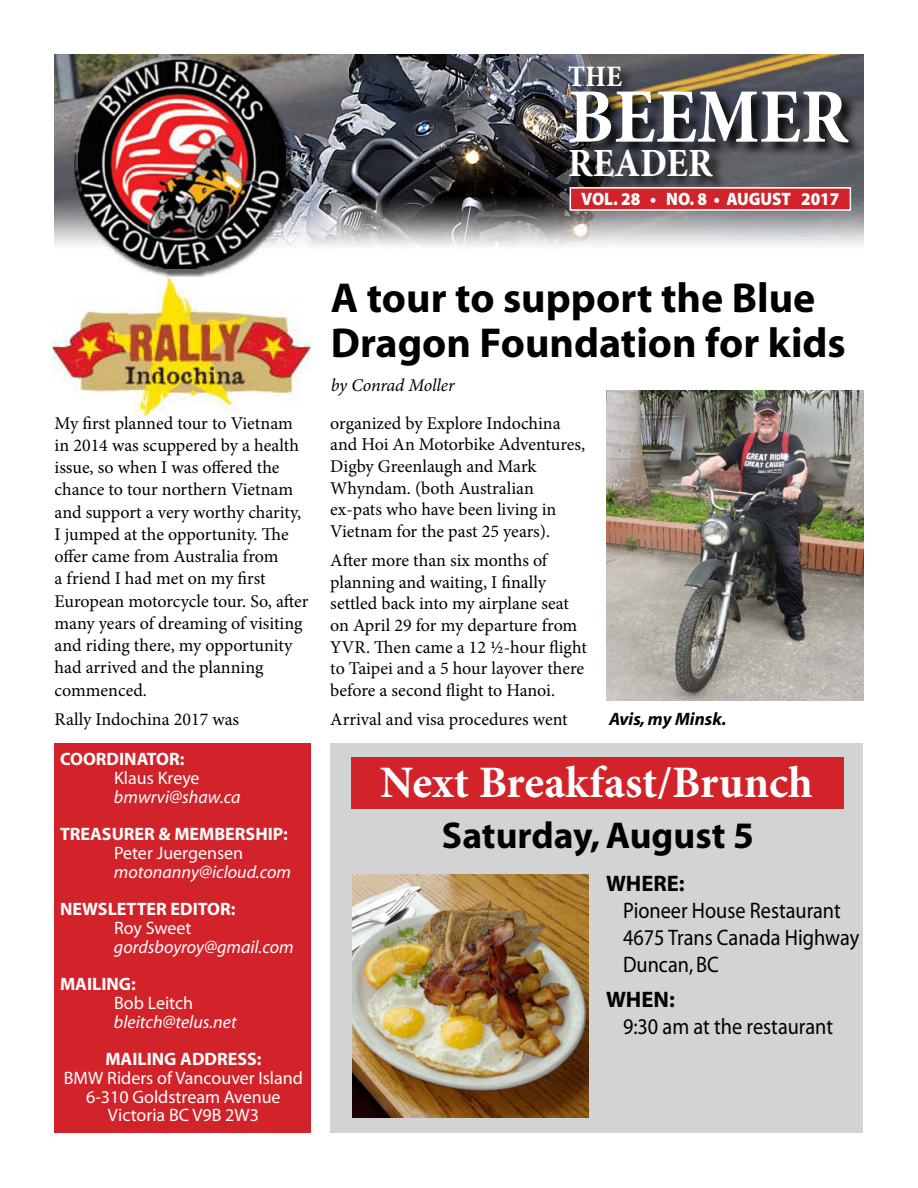
<style>
.page{position:relative;width:918px;height:1188px;background:#fff}
.page>*{position:absolute;margin:0;border:0;box-sizing:border-box;transform-origin:0 0}
.t1{font:700 condensed 78px "Minion Pro";color:#fff}
.t2{font:700 45px "Minion Pro";color:#fff}
.Headline{font:700 42px/45px "Myriad";color:#000}
.t3{font:700 condensed 40.5px "Minion Pro";color:#fff}
.t4{font:700 37.5px "Myriad";color:#000}
.t5{font:700 condensed 30px "Minion Pro";color:#fff}
.t6{font:22.5px "Myriad";color:#000;scale:.9 1}
.t7{font:700 22.5px "Myriad";color:#000}
.t8{font:18px/22.2px "Minion Pro";letter-spacing:-.005em;color:#000}
.t9{font:18px "Myriad";color:#fff}
.t10{font:700 18px "Myriad";color:#fff}
.t11{font:italic 18px "Myriad";color:#fff}
.t12{font:900 18px "Myriad Pro";color:#fff;scale:.93 1}
.bylines{font:italic 18px "Minion Pro";letter-spacing:-.01em;color:#000}
.cutline2{font:italic 700 18px "Myriad";color:#000}
</style>
<div class="page">
<div style="left:331px;top:743px;width:532px;height:390px;background:#d1d3d4"></div>
<img style="left:54px;top:54px;width:810px;height:224px">
<div style="left:569px;top:66px;width:295px;height:126px;background:#000;opacity:.9"></div>
<div style="left:570px;top:187px;width:281px;height:24px;background:#d2232a;border:2px solid #fff"></div>
<div style="left:55px;top:743px;width:256px;height:390px;background:#d2232a"></div>
<div style="left:352px;top:758px;width:492px;height:51px;background:#d2232a"></div>
<img style="left:352px;top:875px;width:236px;height:242px">
<img style="left:52px;top:278px;width:258px;height:138px">
<img style="left:606px;top:391px;width:258px;height:309px">
<p class="t5" style="left:568px;top:56px;width:55px">THE</p>
<p class="t1" style="left:568px;top:63px;width:282px">BEEMER</p>
<p class="t3" style="left:568px;top:135px;width:146px">READER</p>
<p class="t12" style="left:581px;top:188px;width:279px">VOL. 28 • NO. 8 • AUGUST 2017</p>
<p class="t8" style="left:55px;top:412px;width:255px">My first planned tour to Vietnam in 2014 was scuppered by a health issue, so when I was offered the chance to tour northern Vietnam and support a very worthy charity,<br>I jumped at the opportunity. The offer came from Australia from<br>a friend I had met on my first<br>European motorcycle tour. So, after many years of dreaming of visiting and riding there, my opportunity had arrived and the planning commenced.</p>
<p class="t8" style="left:55px;top:709px;width:186px">Rally Indochina 2017 was</p>
<p class="t10" style="left:60px;top:750px;width:126px">COORDINATOR:</p>
<p class="t9" style="left:114px;top:769px;width:87px">Klaus Kreye</p>
<p class="t11" style="left:114px;top:788px;width:128px">bmwrvi@shaw.ca</p>
<p class="t10" style="left:60px;top:825px;width:229px">TREASURER &amp; MEMBERSHIP:</p>
<p class="t9" style="left:114px;top:844px;width:131px">Peter Juergensen</p>
<p class="t11" style="left:114px;top:863px;width:179px">motonanny@icloud.com</p>
<p class="t10" style="left:60px;top:900px;width:177px">NEWSLETTER EDITOR:</p>
<p class="t9" style="left:114px;top:919px;width:79px">Roy Sweet</p>
<p class="t11" style="left:114px;top:938px;width:181px">gordsboyroy@gmail.com</p>
<p class="t10" style="left:60px;top:975px;width:77px">MAILING:</p>
<p class="t9" style="left:114px;top:994px;width:81px">Bob Leitch</p>
<p class="t11" style="left:114px;top:1013px;width:124px">bleitch@telus.net</p>
<p class="t10" style="left:105px;top:1050px;width:158px">MAILING ADDRESS:</p>
<p class="t9" style="left:64px;top:1069px;width:241px">BMW Riders of Vancouver Island</p>
<p class="t9" style="left:86px;top:1088px;width:196px">6-310 Goldstream Avenue</p>
<p class="t9" style="left:108px;top:1106px;width:153px">Victoria BC V9B 2W3</p>
<p class="Headline" style="left:331px;top:277px;width:517px">A tour to support the Blue<br>Dragon Foundation for kids</p>
<p class="bylines" style="left:331px;top:373px;width:125px">by Conrad Moller</p>
<p class="t8" style="left:330px;top:412px;width:256px;line-height:21.6px">organized by Explore Indochina and Hoi An Motorbike Adventures,<br>Digby Greenlaugh and Mark<br>Whyndam. (both Australian ex-pats who have been living in<br>Vietnam for the past 25 years).</p>
<p class="t8" style="left:330px;top:550px;width:258px;line-height:21.6px">After more than six months of planning and waiting, I finally settled back into my airplane seat on April 29 for my departure from<br>YVR. Then came a 12 ½-hour flight to Taipei and a 5 hour layover there before a second flight to Hanoi.</p>
<p class="t8" style="left:330px;top:709px;width:239px">Arrival and visa procedures went</p>
<p class="cutline2" style="left:609px;top:710px;width:119px">Avis, my Minsk.</p>
<p class="t2" style="left:380px;top:751px;width:434px">Next Breakfast/Brunch</p>
<p class="t4" style="left:442px;top:816px;width:313px">Saturday, August 5</p>
<p class="t7" style="left:606px;top:872px;width:80px">WHERE:</p>
<p class="t6" style="left:623px;top:899px;width:243px">Pioneer House Restaurant</p>
<p class="t6" style="left:623px;top:926px;width:264px">4675 Trans Canada Highway</p>
<p class="t6" style="left:623px;top:953px;width:108px">Duncan, BC</p>
<p class="t7" style="left:606px;top:988px;width:70px">WHEN:</p>
<p class="t6" style="left:623px;top:1015px;width:235px">9:30 am at the restaurant</p>
</div>
